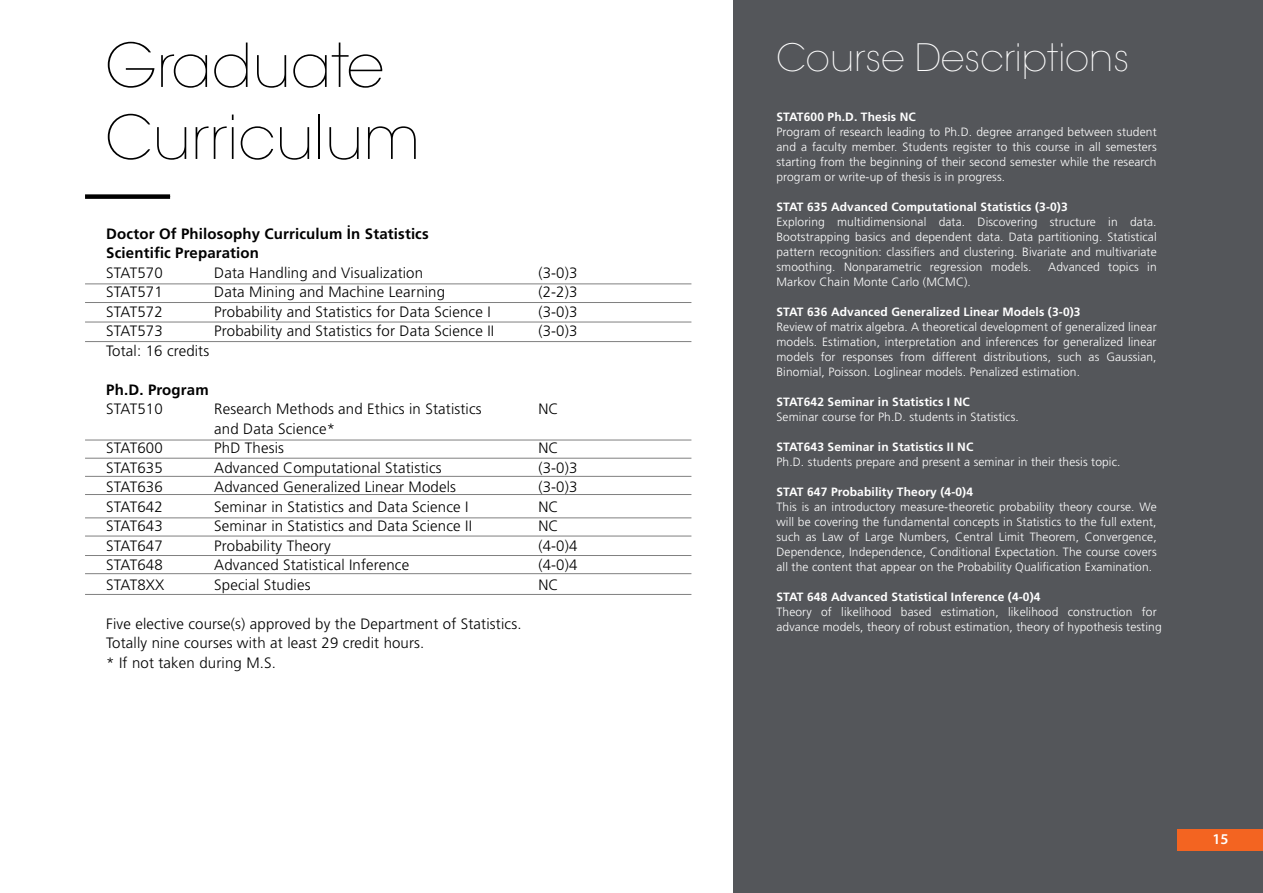
<style>
.page{position:relative;width:1263px;height:893px;background:#fff}
.page>*{position:absolute;margin:0;border:0;box-sizing:border-box;transform-origin:0 0}
.t1{font:200 60px/72px "ITC Avant Garde Std";color:#000}
.t2{font:200 37.5px "ITC Avant Garde Std";color:#fff}
.t3{font:300 15px/19.5px "Frutiger LT Std";letter-spacing:.01em;color:#000}
.t4{font:700 15px/19.5px "Frutiger LT Std";letter-spacing:.01em;color:#000}
.t5{font:600 15px "Myriad Pro";color:#fff}
.t6{font:300 12px/15px "Frutiger LT Std";letter-spacing:.01em;color:#fff;text-align:justify}
.t7{font:700 12px "Frutiger LT Std";letter-spacing:.01em;color:#fff}
</style>
<div class="page">
<hr style="left:85px;top:322px;width:606px;height:1px;background:#808080">
<hr style="left:85px;top:302px;width:606px;height:1px;background:#808080">
<hr style="left:85px;top:284px;width:606px;height:1px;background:#808080">
<hr style="left:85px;top:341px;width:606px;height:1px;background:#808080">
<hr style="left:85px;top:440px;width:606px;height:1px;background:#808080">
<hr style="left:85px;top:458px;width:606px;height:1px;background:#808080">
<hr style="left:85px;top:476px;width:606px;height:1px;background:#808080">
<hr style="left:85px;top:494px;width:606px;height:1px;background:#808080">
<hr style="left:85px;top:518px;width:606px;height:1px;background:#808080">
<hr style="left:85px;top:536px;width:606px;height:1px;background:#808080">
<hr style="left:85px;top:555px;width:606px;height:1px;background:#808080">
<hr style="left:85px;top:573px;width:606px;height:1px;background:#808080">
<hr style="left:85px;top:594px;width:606px;height:1px;background:#808080">
<div style="left:734px;top:0;width:529px;height:893px;background:#54565a"></div>
<div style="left:85px;top:194px;width:85px;height:5px;background:#000"></div>
<div style="left:1178px;top:829px;width:85px;height:21px;background:#f36421"></div>
<h1 class="t1" style="left:105px;top:31px;width:316px">Graduate<br>Curriculum</h1>
<p class="t4" style="left:106px;top:224px;width:324px">Doctor Of Philosophy Curriculum İn Statistics<br>Scientific Preparation</p>
<p class="t3" style="left:106px;top:263px;width:58px">STAT570</p>
<p class="t3" style="left:214px;top:263px;width:210px">Data Handling and Visualization</p>
<p class="t3" style="left:538px;top:263px;width:41px">(3-0)3</p>
<p class="t3" style="left:106px;top:283px;width:58px">STAT571</p>
<p class="t3" style="left:214px;top:283px;width:232px">Data Mining and Machine Learning</p>
<p class="t3" style="left:538px;top:283px;width:41px">(2-2)3</p>
<p class="t3" style="left:106px;top:302px;width:58px">STAT572</p>
<p class="t3" style="left:214px;top:302px;width:278px">Probability and Statistics for Data Science I</p>
<p class="t3" style="left:538px;top:302px;width:41px">(3-0)3</p>
<p class="t3" style="left:106px;top:322px;width:58px">STAT573</p>
<p class="t3" style="left:214px;top:322px;width:281px">Probability and Statistics for Data Science II</p>
<p class="t3" style="left:538px;top:322px;width:41px">(3-0)3</p>
<p class="t3" style="left:106px;top:341px;width:104px">Total: 16 credits</p>
<p class="t4" style="left:106px;top:380px;width:104px">Ph.D. Program</p>
<p class="t3" style="left:106px;top:400px;width:58px">STAT510</p>
<p class="t3" style="left:214px;top:400px;width:269px">Research Methods and Ethics in Statistics</p>
<p class="t3" style="left:538px;top:400px;width:22px">NC</p>
<p class="t3" style="left:214px;top:419px;width:122px">and Data Science*</p>
<p class="t3" style="left:106px;top:439px;width:58px">STAT600</p>
<p class="t3" style="left:214px;top:439px;width:71px">PhD Thesis</p>
<p class="t3" style="left:538px;top:439px;width:22px">NC</p>
<p class="t3" style="left:106px;top:458px;width:58px">STAT635</p>
<p class="t3" style="left:214px;top:458px;width:229px">Advanced Computational Statistics</p>
<p class="t3" style="left:538px;top:458px;width:41px">(3-0)3</p>
<p class="t3" style="left:106px;top:478px;width:58px">STAT636</p>
<p class="t3" style="left:214px;top:478px;width:243px">Advanced Generalized Linear Models</p>
<p class="t3" style="left:538px;top:478px;width:41px">(3-0)3</p>
<p class="t3" style="left:106px;top:497px;width:58px">STAT642</p>
<p class="t3" style="left:214px;top:497px;width:256px">Seminar in Statistics and Data Science I</p>
<p class="t3" style="left:538px;top:497px;width:22px">NC</p>
<p class="t3" style="left:106px;top:517px;width:58px">STAT643</p>
<p class="t3" style="left:214px;top:517px;width:259px">Seminar in Statistics and Data Science II</p>
<p class="t3" style="left:538px;top:517px;width:22px">NC</p>
<p class="t3" style="left:106px;top:536px;width:58px">STAT647</p>
<p class="t3" style="left:214px;top:536px;width:118px">Probability Theory</p>
<p class="t3" style="left:538px;top:536px;width:41px">(4-0)4</p>
<p class="t3" style="left:106px;top:556px;width:58px">STAT648</p>
<p class="t3" style="left:214px;top:556px;width:196px">Advanced Statistical Inference</p>
<p class="t3" style="left:538px;top:556px;width:41px">(4-0)4</p>
<p class="t3" style="left:106px;top:575px;width:60px">STAT8XX</p>
<p class="t3" style="left:214px;top:575px;width:98px">Special Studies</p>
<p class="t3" style="left:538px;top:575px;width:22px">NC</p>
<p class="t3" style="left:106px;top:614px;width:417px">Five elective course(s) approved by the Department of Statistics.<br>Totally nine courses with at least 29 credit hours.<br>* If not taken during M.S.</p>
<h2 class="t2" style="left:776px;top:36px;width:354px">Course Descriptions</h2>
<p class="t7" style="left:776px;top:109px;width:141px">STAT600 Ph.D. Thesis NC</p>
<p class="t6" style="left:776px;top:124px;width:382px">Program of research leading to Ph.D. degree arranged between student and a faculty member. Students register to this course in all semesters starting from the beginning of their second semester while the research program or write-up of thesis is in progress.</p>
<p class="t7" style="left:776px;top:199px;width:293px">STAT 635 Advanced Computational Statistics (3-0)3</p>
<p class="t6" style="left:776px;top:214px;width:382px">Exploring multidimensional data. Discovering structure in data.<br>Bootstrapping basics and dependent data. Data partitioning. Statistical pattern recognition: classifiers and clustering. Bivariate and multivariate smoothing. Nonparametric regression models.</p>
<p class="t6" style="left:1048px;top:259px;width:110px">Advanced topics in</p>
<p class="t6" style="left:776px;top:274px;width:196px">Markov Chain Monte Carlo (MCMC).</p>
<p class="t7" style="left:776px;top:304px;width:306px">STAT 636 Advanced Generalized Linear Models (3-0)3</p>
<p class="t6" style="left:776px;top:319px;width:382px">Review of matrix algebra. A theoretical development of generalized linear models. Estimation, interpretation and inferences for generalized linear models for responses from different distributions, such as Gaussian, Binomial, Poisson. Loglinear models. Penalized estimation.</p>
<p class="t7" style="left:776px;top:394px;width:195px">STAT642 Seminar in Statistics I NC</p>
<p class="t6" style="left:776px;top:409px;width:244px">Seminar course for Ph.D. students in Statistics.</p>
<p class="t7" style="left:776px;top:439px;width:198px">STAT643 Seminar in Statistics II NC</p>
<p class="t6" style="left:776px;top:454px;width:346px">Ph.D. students prepare and present a seminar in their thesis topic.</p>
<p class="t7" style="left:776px;top:484px;width:198px">STAT 647 Probability Theory (4-0)4</p>
<p class="t6" style="left:776px;top:499px;width:382px">This is an introductory measure-theoretic probability theory course. We will be covering the fundamental concepts in Statistics to the full extent, such as Law of Large Numbers, Central Limit Theorem, Convergence, Dependence, Independence, Conditional Expectation. The course covers all the content that appear on the Probability Qualification Examination.</p>
<p class="t7" style="left:776px;top:589px;width:266px">STAT 648 Advanced Statistical Inference (4-0)4</p>
<p class="t6" style="left:776px;top:604px;width:387px">Theory of likelihood based estimation, likelihood construction for advance models, theory of robust estimation, theory of hypothesis testing</p>
<p class="t5" style="left:1212px;top:830px;width:18px">15</p>
</div>
